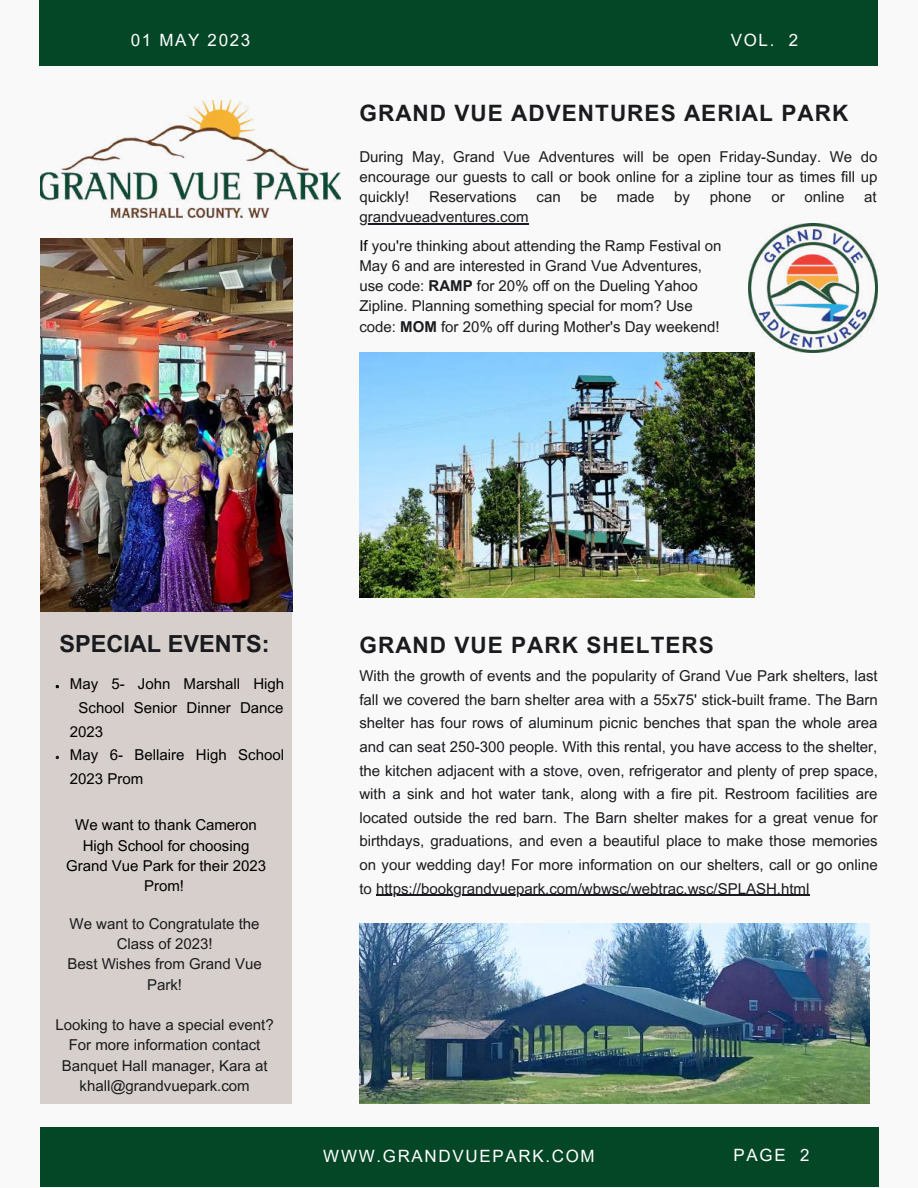
<style>
.page{position:relative;width:918px;height:1188px;background:#f9f9f9}
.page>*{position:absolute;margin:0;border:0;box-sizing:border-box;transform-origin:0 0}
.t1{font:700 23.55px "Arial MT Pro";color:#1a1b1e}
.t2{font:700 22.5px "Arial MT Pro";letter-spacing:.045em;color:#1a1b1e}
.t3{font:16.95px "Arial MT Pro";letter-spacing:.1em;color:#fff}
.t4{font:15px/20.2px "Arial MT Pro";color:#1a1b1e;text-align:justify}
.t5{font:15px/20.2px "Arial MT Pro";color:#000;text-align:center}
.s1{color:#000}
.s2{font-weight:700}
</style>
<div class="page">
<div style="left:40px;top:611px;width:252px;height:492px;background:#d6cfcc"></div>
<div style="left:40px;top:1127px;width:838px;height:60px;background:#044727"></div>
<div style="left:39px;top:0;width:839px;height:66px;background:#044727"></div>
<img style="left:40px;top:101px;width:301px;height:117px">
<img style="left:748px;top:223px;width:130px;height:130px">
<img style="left:359px;top:352px;width:395px;height:246px">
<img style="left:359px;top:923px;width:510px;height:180px">
<img style="left:40px;top:239px;width:252px;height:372px">
<hr style="left:359px;top:224px;width:170px;height:1px;background:#1a1b1e">
<hr style="left:376px;top:895px;width:433px;height:1px;background:#1a1b1e">
<p class="t3" style="left:131px;top:34px;width:121px">01 MAY 2023</p>
<p class="t3" style="left:731px;top:34px;width:69px">VOL. 2</p>
<h2 class="t2" style="left:359px;top:104px;width:490px">GRAND VUE ADVENTURES AERIAL PARK</h2>
<p class="t4" style="left:359px;top:148px;width:520px">During May, Grand Vue Adventures will be open Friday-Sunday. We do encourage our guests to call or book online for a zipline tour as times fill up quickly!</p>
<p class="t4" style="left:429px;top:189px;width:89px">Reservations</p>
<p class="t4" style="left:537px;top:189px;width:26px">can</p>
<p class="t4" style="left:581px;top:189px;width:18px">be</p>
<p class="t4" style="left:617px;top:189px;width:39px">made</p>
<p class="t4" style="left:674px;top:189px;width:17px">by</p>
<p class="t4" style="left:710px;top:189px;width:43px">phone</p>
<p class="t4" style="left:771px;top:189px;width:15px">or</p>
<p class="t4" style="left:804px;top:189px;width:42px">online</p>
<p class="t4" style="left:864px;top:189px;width:14px">at</p>
<p class="t4" style="left:359px;top:209px;width:171px">grandvueadventures.com</p>
<p class="t4" style="left:359px;top:237px;width:364px;text-align:left"><span class="s1">If</span> you're thinking about attending the Ramp Festival on May 6 and are interested in Grand Vue Adventures, use code: <span class="s2">RAMP</span> for 20% off on the Dueling Yahoo Zipline. Planning something special for mom? Use code: <span class="s2">MOM</span> for 20% off during Mother's Day weekend!</p>
<h1 class="t1" style="left:59px;top:635px;width:212px">SPECIAL EVENTS:</h1>
<p class="t5" style="left:70px;top:676px;width:216px">May 5- John Marshall High</p>
<p class="t5" style="left:79px;top:700px;width:206px">School Senior Dinner Dance</p>
<p class="t5" style="left:70px;top:723px;width:35px">2023</p>
<p class="t5" style="left:70px;top:747px;width:216px">May 6- Bellaire High School</p>
<p class="t5" style="left:70px;top:770px;width:75px">2023 Prom</p>
<p class="t5" style="left:66px;top:817px;width:202px">We want to thank Cameron<br>High School for choosing<br>Grand Vue Park for their 2023<br>Prom!</p>
<p class="t4" style="left:68px;top:915px;width:196px;text-align:center">We want to Congratulate the<br>Class of 2023!<br>Best Wishes from Grand Vue<br>Park!</p>
<p class="t4" style="left:55px;top:1017px;width:220px;text-align:center">Looking to have a special event?<br>For more information contact<br>Banquet Hall manager, Kara at khall@grandvuepark.com</p>
<h2 class="t2" style="left:359px;top:636px;width:356px">GRAND VUE PARK SHELTERS</h2>
<p class="t4" style="left:359px;top:666px;width:520px;line-height:23.7px">With the growth of events and the popularity of Grand Vue Park shelters, last fall we covered the barn shelter area with a 55x75' stick-built frame. The Barn shelter has four rows of aluminum picnic benches that span the whole area and can seat 250-300 people. With this rental, you have access to the shelter, the kitchen adjacent with a stove, oven, refrigerator and plenty of prep space, with a sink and hot water tank, along with a fire pit. Restroom facilities are located outside the red barn. The Barn shelter makes for a great venue for birthdays, graduations, and even a beautiful place to make those memories on your wedding day! For more information on our shelters, call or go online to https://bookgrandvuepark.com/wbwsc/webtrac.wsc/SPLASH.html</p>
<p class="t3" style="left:323px;top:1149px;width:273px">WWW.GRANDVUEPARK.COM</p>
<p class="t3" style="left:734px;top:1148px;width:78px">PAGE 2</p>
</div>
